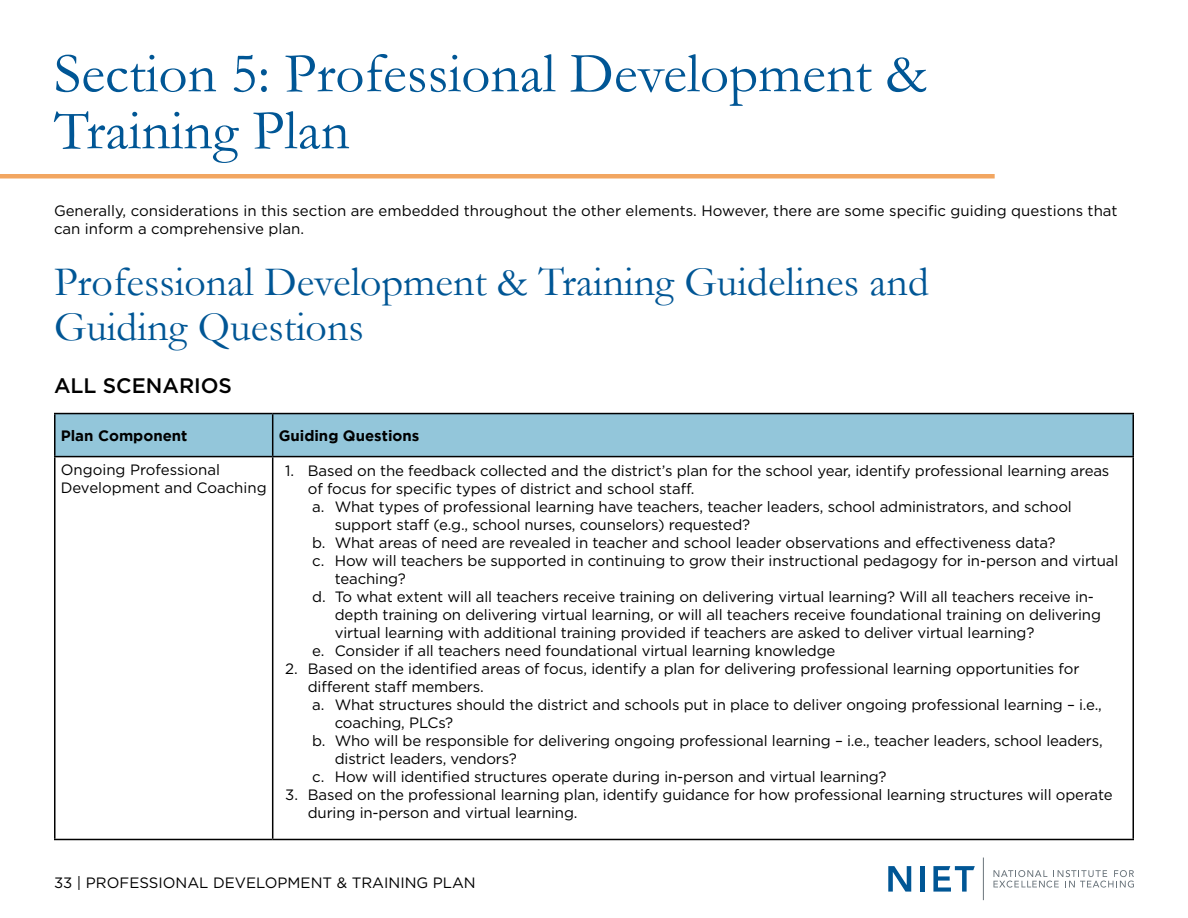
<style>
.page{position:relative;width:1188px;height:918px;background:#fff}
.page>*{position:absolute;margin:0;border:0;box-sizing:border-box;transform-origin:0 0}
.t1{font:57px/57px "Garamond";color:#005695}
.t2{font:42px/45px "Garamond";color:#005695}
.t3{font:500 21px "Gotham";color:#000}
.t4{font:15px/18px "Gotham";letter-spacing:-.01em;color:#000}
.t5{font:700 15px "Gotham";color:#000101}
</style>
<div class="page">
<hr style="left:0;top:174px;width:995px;height:4px;background:#f2a661">
<div style="left:56px;top:414px;width:1076px;height:42px;background:#93c6da"></div>
<hr style="left:54px;top:413px;width:219px;height:1px;background:#000">
<hr style="left:54px;top:414px;width:2px;height:42px;background:#000">
<hr style="left:273px;top:413px;width:861px;height:1px;background:#000">
<hr style="left:272px;top:414px;width:1px;height:42px;background:#000">
<hr style="left:1132px;top:414px;width:2px;height:42px;background:#000">
<hr style="left:54px;top:456px;width:219px;height:1px;background:#000">
<hr style="left:54px;top:457px;width:2px;height:382px;background:#000">
<hr style="left:273px;top:456px;width:861px;height:1px;background:#000">
<hr style="left:272px;top:457px;width:1px;height:382px;background:#000">
<hr style="left:1132px;top:457px;width:2px;height:382px;background:#000">
<hr style="left:54px;top:839px;width:219px;height:1px;background:#000">
<hr style="left:273px;top:839px;width:861px;height:1px;background:#000">
<svg style="left:888px;top:866px;width:23px;height:26px"></svg>
<hr style="left:921px;top:866px;width:4px;height:26px;background:#005695">
<svg style="left:933px;top:866px;width:42px;height:26px"></svg>
<hr style="left:983px;top:858px;width:1px;height:42px;background:#6a747b">
<svg style="left:994px;top:870px;width:140px;height:18px"></svg>
<h1 class="t1" style="left:54px;top:43px;width:875px">Section 5: Professional Development &amp;<br>Training Plan</h1>
<p class="t4" style="left:54px;top:201px;width:1065px">Generally, considerations in this section are embedded throughout the other elements. However, there are some specific guiding questions that can inform a comprehensive plan.</p>
<h2 class="t2" style="left:54px;top:259px;width:877px">Professional Development &amp; Training Guidelines and<br>Guiding Questions</h2>
<h3 class="t3" style="left:54px;top:371px;width:180px">ALL SCENARIOS</h3>
<p class="t5" style="left:61px;top:427px;width:128px">Plan Component</p>
<p class="t5" style="left:279px;top:427px;width:142px">Guiding Questions</p>
<p class="t4" style="left:61px;top:460px;width:207px">Ongoing Professional<br>Development and Coaching</p>
<p class="t4" style="left:285px;top:461px;width:826px">1. Based on the feedback collected and the district’s plan for the school year, identify professional learning areas</p>
<p class="t4" style="left:308px;top:479px;width:388px">of focus for specific types of district and school staff.</p>
<p class="t4" style="left:312px;top:497px;width:761px">a. What types of professional learning have teachers, teacher leaders, school administrators, and school</p>
<p class="t4" style="left:335px;top:515px;width:417px">support staff (e.g., school nurses, counselors) requested?</p>
<p class="t4" style="left:312px;top:533px;width:745px">b. What areas of need are revealed in teacher and school leader observations and effectiveness data?</p>
<p class="t4" style="left:312px;top:551px;width:808px">c. How will teachers be supported in continuing to grow their instructional pedagogy for in-person and virtual</p>
<p class="t4" style="left:335px;top:569px;width:73px">teaching?</p>
<p class="t4" style="left:312px;top:587px;width:783px">d. To what extent will all teachers receive training on delivering virtual learning? Will all teachers receive in-</p>
<p class="t4" style="left:335px;top:605px;width:768px">depth training on delivering virtual learning, or will all teachers receive foundational training on delivering</p>
<p class="t4" style="left:335px;top:623px;width:701px">virtual learning with additional training provided if teachers are asked to deliver virtual learning?</p>
<p class="t4" style="left:312px;top:641px;width:525px">e. Consider if all teachers need foundational virtual learning knowledge</p>
<p class="t4" style="left:285px;top:659px;width:796px">2. Based on the identified areas of focus, identify a plan for delivering professional learning opportunities for</p>
<p class="t4" style="left:308px;top:677px;width:177px">different staff members.</p>
<p class="t4" style="left:312px;top:695px;width:791px">a. What structures should the district and schools put in place to deliver ongoing professional learning – i.e.,</p>
<p class="t4" style="left:335px;top:713px;width:120px">coaching, PLCs?</p>
<p class="t4" style="left:312px;top:731px;width:792px">b. Who will be responsible for delivering ongoing professional learning – i.e., teacher leaders, school leaders,</p>
<p class="t4" style="left:335px;top:749px;width:183px">district leaders, vendors?</p>
<p class="t4" style="left:312px;top:767px;width:576px">c. How will identified structures operate during in-person and virtual learning?</p>
<p class="t4" style="left:308px;top:785px;width:806px;text-indent:-22px">3. Based on the professional learning plan, identify guidance for how professional learning structures will operate during in-person and virtual learning.</p>
<p class="t4" style="left:54px;top:874px;width:423px">33 | PROFESSIONAL DEVELOPMENT &amp; TRAINING PLAN</p>
</div>
